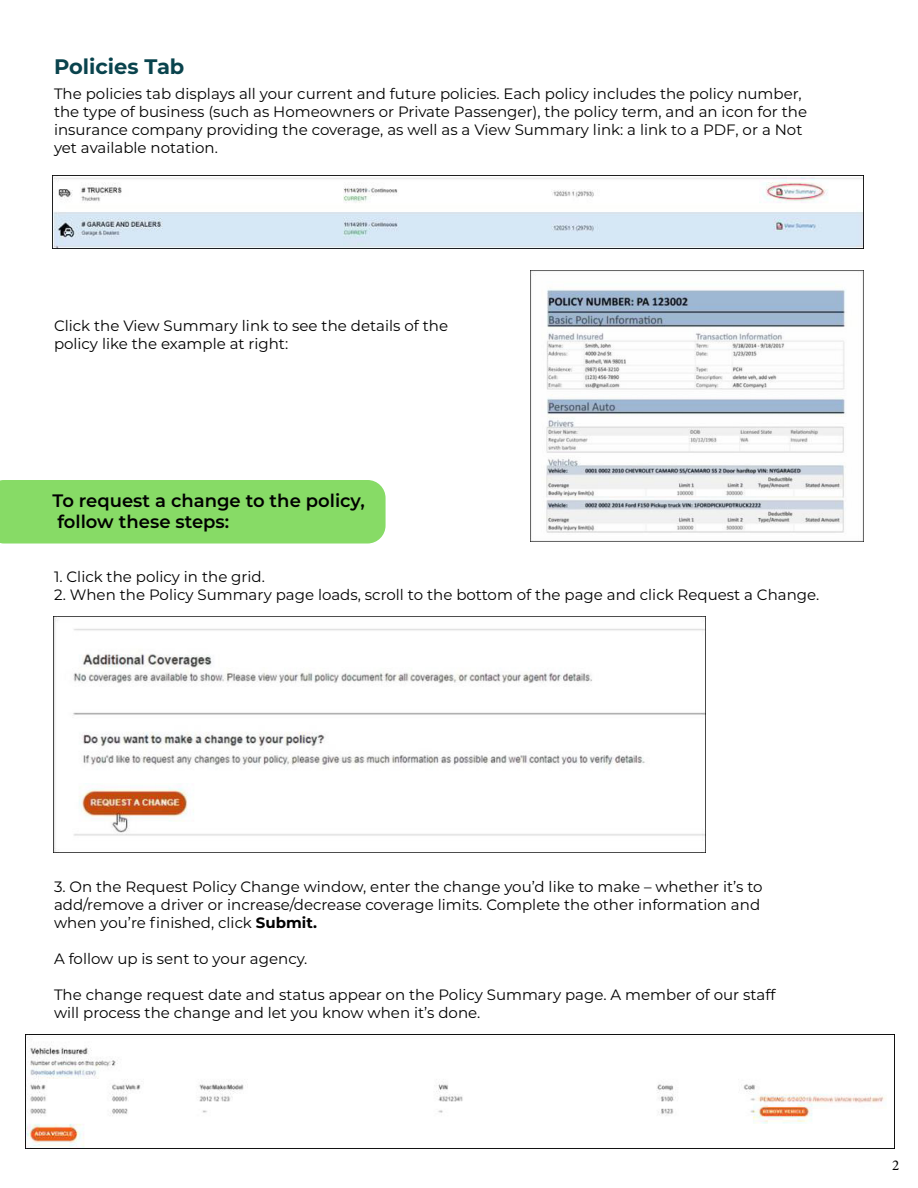
<style>
.page{position:relative;width:918px;height:1188px;background:#fff}
.page>*{position:absolute;margin:0;border:0;box-sizing:border-box;transform-origin:0 0}
.t1{font:700 21px "Montserrat";color:#09434d}
.t2{font:600 18px/21.6px "Montserrat";color:#000}
.t3{font:15px/18px "Montserrat";color:#000}
.t4{font:15px "Minion Pro";color:#000}
.s1{font-weight:700}
</style>
<div class="page">
<div style="left:0;top:480px;width:386px;height:64px;background:#87db66"></div>
<img style="left:52px;top:176px;width:812px;height:72px">
<img style="left:530px;top:270px;width:334px;height:272px">
<img style="left:54px;top:617px;width:651px;height:236px">
<img style="left:26px;top:1035px;width:869px;height:114px">
<h1 class="t1" style="left:54px;top:52px;width:132px">Policies Tab</h1>
<p class="t3" style="left:54px;top:84px;width:755px">The policies tab displays all your current and future policies. Each policy includes the policy number, the type of business (such as Homeowners or Private Passenger), the policy term, and an icon for the insurance company providing the coverage, as well as a View Summary link: a link to a PDF, or a Not yet available notation.</p>
<p class="t3" style="left:54px;top:316px;width:396px">Click the View Summary link to see the details of the policy like the example at right:</p>
<p class="t2" style="left:52px;top:489px;width:314px">To request a change to the policy, follow these steps:</p>
<p class="t3" style="left:54px;top:567px;width:212px">1. Click the policy in the grid.</p>
<p class="t3" style="left:54px;top:585px;width:767px">2. When the Policy Summary page loads, scroll to the bottom of the page and click Request a Change.</p>
<p class="t3" style="left:54px;top:877px;width:710px">3. On the Request Policy Change window, enter the change you’d like to make – whether it’s to add/remove a driver or increase/decrease coverage limits. Complete the other information and when you’re finished, click <span class="s1">Submit.</span></p>
<p class="t3" style="left:54px;top:949px;width:255px">A follow up is sent to your agency.</p>
<p class="t3" style="left:54px;top:985px;width:723px">The change request date and status appear on the Policy Summary page. A member of our staff will process the change and let you know when it’s done.</p>
<p class="t4" style="left:892px;top:1155px;width:9px">2</p>
</div>
